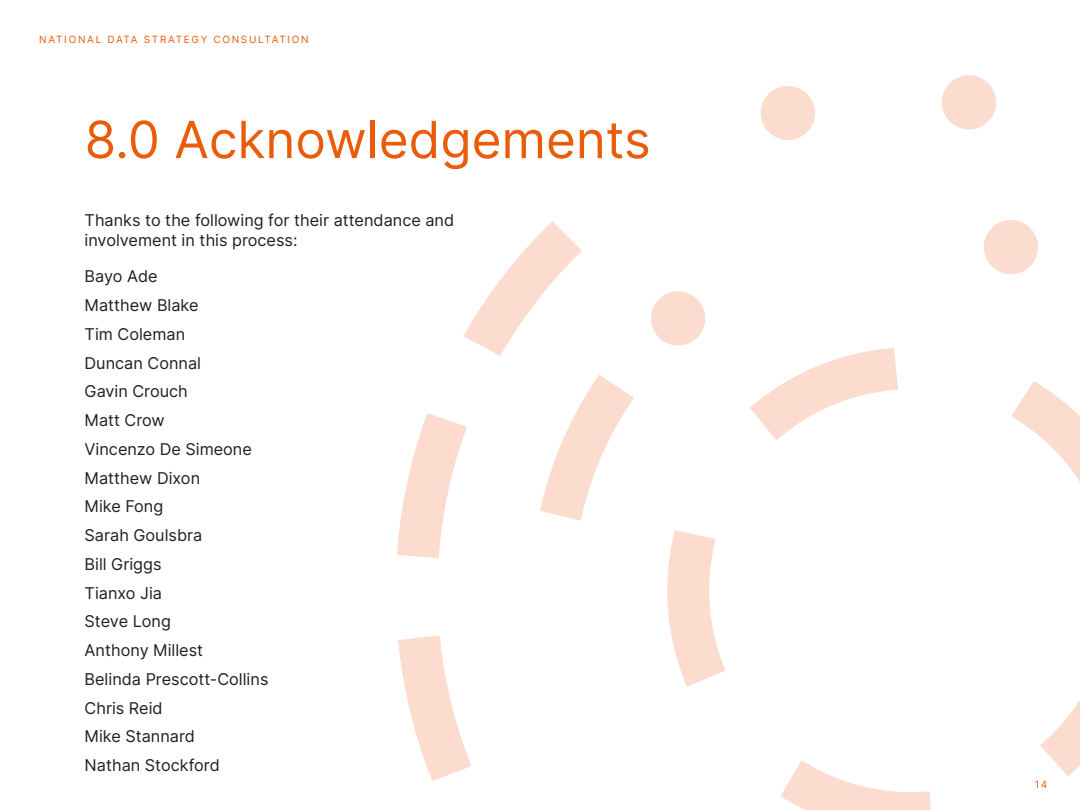
<style>
.page{position:relative;width:1080px;height:810px;background:#fff}
.page>*{position:absolute;margin:0;border:0;box-sizing:border-box;transform-origin:0 0}
.t1{font:51.25px "Inter";color:#eb5c0a}
.t2{font:16.25px/19.5px "Inter";color:#231f20}
.t3{font:10px "Inter";letter-spacing:.17em;color:#eb5c0a}
</style>
<div class="page">
<svg style="left:667px;top:530px;width:58px;height:157px"></svg>
<svg style="left:780px;top:760px;width:151px;height:50px"></svg>
<svg style="left:750px;top:348px;width:148px;height:92px"></svg>
<svg style="left:1040px;top:700px;width:40px;height:76px"></svg>
<svg style="left:1011px;top:381px;width:69px;height:101px"></svg>
<svg style="left:397px;top:413px;width:70px;height:145px"></svg>
<svg style="left:398px;top:635px;width:73px;height:146px"></svg>
<svg style="left:463px;top:221px;width:119px;height:135px"></svg>
<svg style="left:941px;top:75px;width:55px;height:55px"></svg>
<svg style="left:760px;top:86px;width:55px;height:54px"></svg>
<svg style="left:983px;top:220px;width:55px;height:55px"></svg>
<svg style="left:540px;top:375px;width:94px;height:146px"></svg>
<svg style="left:651px;top:291px;width:55px;height:55px"></svg>
<p class="t3" style="left:39px;top:32px;width:271px">NATIONAL DATA STRATEGY CONSULTATION</p>
<p class="t1" style="left:85px;top:102px;width:568px">8.0 Acknowledgements</p>
<p class="t2" style="left:85px;top:210px;width:371px">Thanks to the following for their attendance and involvement in this process:</p>
<p class="t2" style="left:85px;top:266px;width:74px">Bayo Ade</p>
<p class="t2" style="left:85px;top:295px;width:115px">Matthew Blake</p>
<p class="t2" style="left:85px;top:324px;width:102px">Tim Coleman</p>
<p class="t2" style="left:85px;top:353px;width:118px">Duncan Connal</p>
<p class="t2" style="left:85px;top:381px;width:105px">Gavin Crouch</p>
<p class="t2" style="left:85px;top:410px;width:82px">Matt Crow</p>
<p class="t2" style="left:85px;top:439px;width:169px">Vincenzo De Simeone</p>
<p class="t2" style="left:85px;top:468px;width:117px">Matthew Dixon</p>
<p class="t2" style="left:85px;top:496px;width:80px">Mike Fong</p>
<p class="t2" style="left:85px;top:525px;width:119px">Sarah Goulsbra</p>
<p class="t2" style="left:85px;top:554px;width:78px">Bill Griggs</p>
<p class="t2" style="left:85px;top:583px;width:79px">Tianxo Jia</p>
<p class="t2" style="left:85px;top:611px;width:88px">Steve Long</p>
<p class="t2" style="left:85px;top:640px;width:120px">Anthony Millest</p>
<p class="t2" style="left:85px;top:669px;width:185px">Belinda Prescott-Collins</p>
<p class="t2" style="left:85px;top:698px;width:80px">Chris Reid</p>
<p class="t2" style="left:85px;top:726px;width:112px">Mike Stannard</p>
<p class="t2" style="left:85px;top:755px;width:137px">Nathan Stockford</p>
<p class="t3" style="left:1035px;top:777px;width:14px">14</p>
</div>
